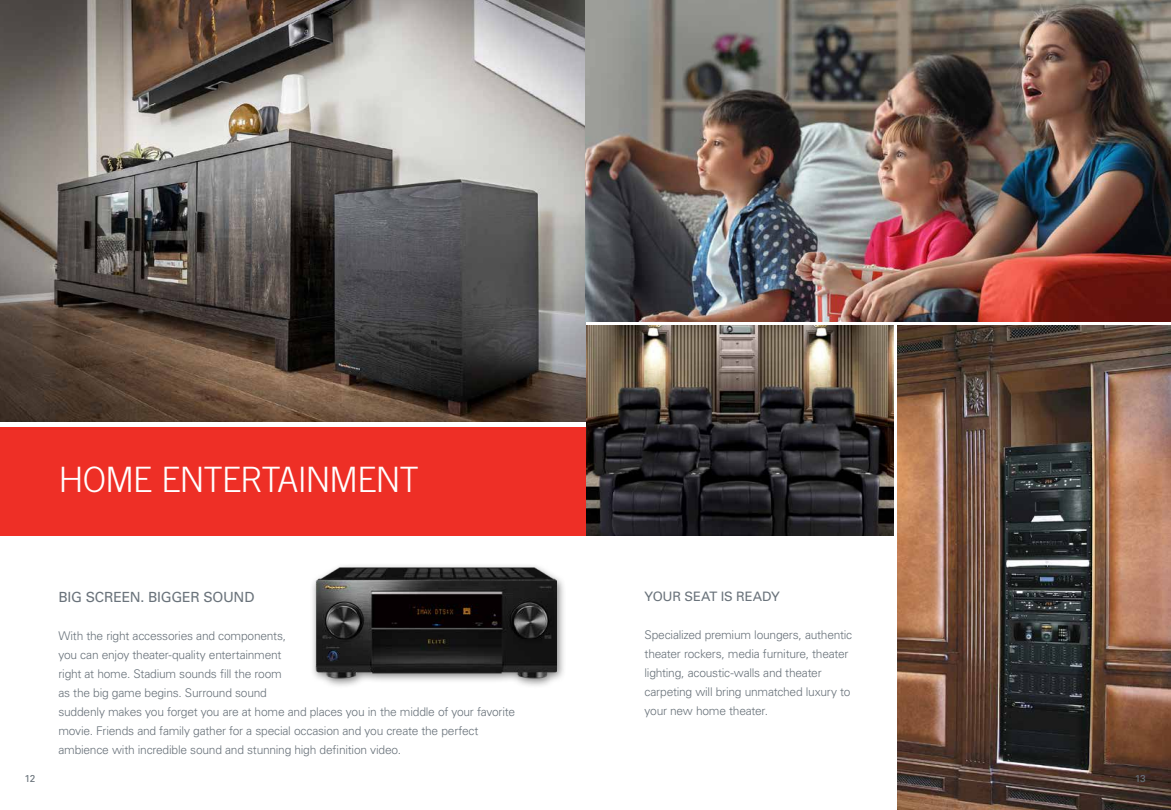
<style>
.page{position:relative;width:1171px;height:810px;background:#fff}
.page>*{position:absolute;margin:0;border:0;box-sizing:border-box;transform-origin:0 0}
.t1{font:300 35px "Trade Gothic";letter-spacing:-.035em;color:#fff}
.t2{font:14px "Univers";letter-spacing:-.02em;color:#6a737b}
.t3{font:13px "Univers";letter-spacing:-.01em;color:#6a737b}
.t4{font:300 12px/19px "Univers";letter-spacing:-.02em;color:#6a737b}
.t5{font:10px "Univers";color:#6a737b}
</style>
<div class="page">
<img style="left:897px;top:326px;width:273px;height:484px">
<div style="left:0;top:427px;width:585px;height:109px;background:#ee2f26"></div>
<img style="left:0;top:0;width:585px;height:422px">
<img style="left:585px;top:0;width:585px;height:321px">
<img style="left:586px;top:326px;width:307px;height:209px">
<div style="left:310px;top:563px;width:255px;height:126px;background:#000;opacity:.51"></div>
<img style="left:310px;top:563px;width:246px;height:122px">
<h1 class="t1" style="left:58px;top:459px;width:362px">HOME ENTERTAINMENT</h1>
<p class="t2" style="left:58px;top:588px;width:197px">BIG SCREEN. BIGGER SOUND</p>
<p class="t4" style="left:58px;top:626px;width:458px">With the right accessories and components,<br>you can enjoy theater-quality entertainment<br>right at home. Stadium sounds fill the room<br>as the big game begins. Surround sound<br>suddenly makes you forget you are at home and places you in the middle of your favorite movie. Friends and family gather for a special occasion and you create the perfect ambience with incredible sound and stunning high definition video.</p>
<p class="t3" style="left:644px;top:589px;width:137px">YOUR SEAT IS READY</p>
<p class="t4" style="left:644px;top:625px;width:209px">Specialized premium loungers, authentic theater rockers, media furniture, theater lighting, acoustic-walls and theater carpeting will bring unmatched luxury to your new home theater.</p>
<p class="t5" style="left:25px;top:772px;width:12px">12</p>
<p class="t5" style="left:1134px;top:772px;width:12px">13</p>
</div>
